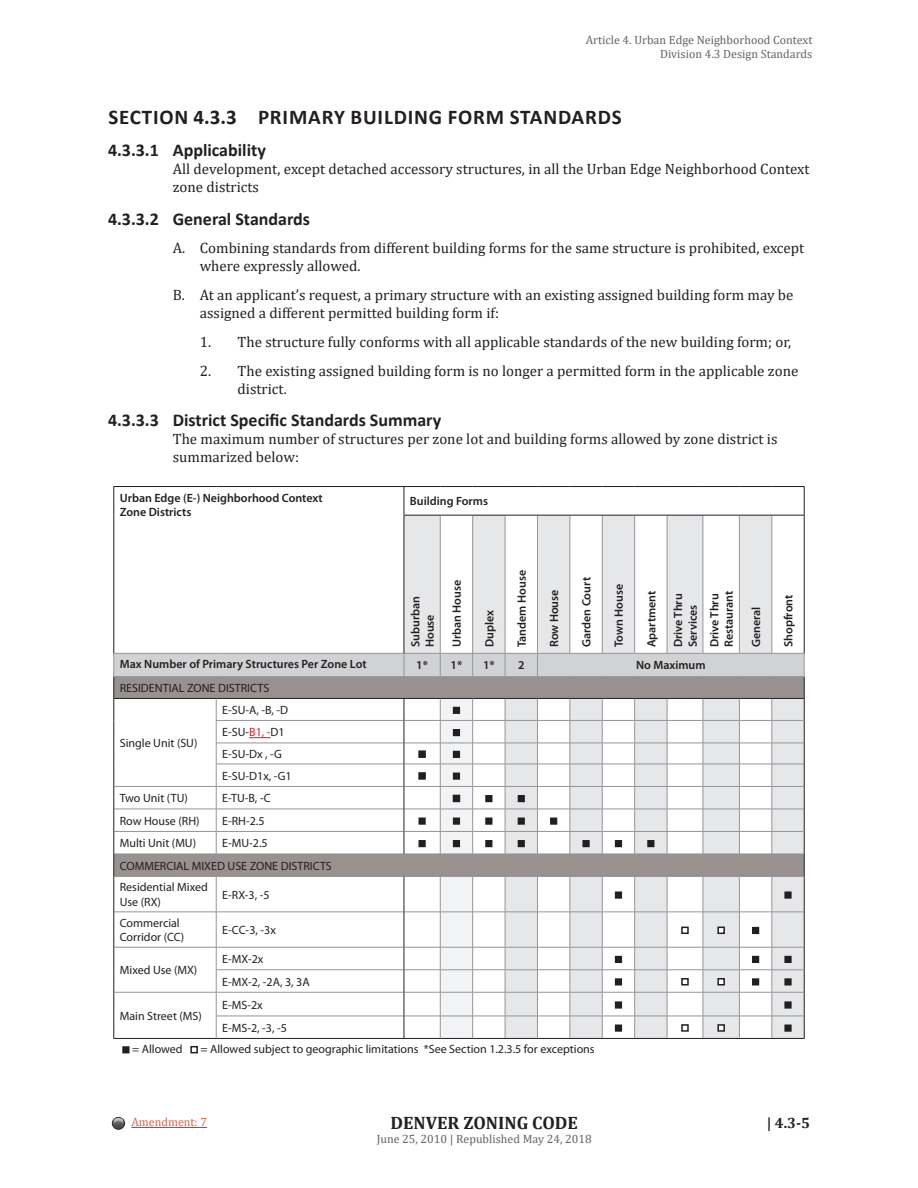
<style>
.page{position:relative;width:918px;height:1188px;background:#fff}
.page>*{position:absolute;margin:0;border:0;box-sizing:border-box;transform-origin:0 0}
.t1{font:700 21px "Calibri";letter-spacing:.04em;color:#231f20}
.t2{font:700 18px "Calibri";color:#231f20}
.t3{font:700 18px "Cambria";color:#231f20}
.body_1{font:15px/18px "Cambria";color:#231f20}
.t4{font:700 15px "Cambria";color:#231f20}
.Table_Body_Light{font:12px/14.4px "Myriad Pro";color:#231f20}
.Table_Header_Black_N{font:600 12px "Myriad Pro";color:#231f20}
.t5{font:12px/14.4px "Cambria";color:#636366;text-align:right}
.t6{font:12px "Cambria";color:#db634b}
.s1{color:#d1232a}
</style>
<div class="page">
<hr style="left:113px;top:486px;width:103px;height:1px;background:#231f20">
<hr style="left:216px;top:486px;width:188px;height:1px;background:#231f20">
<hr style="left:113px;top:1038px;width:103px;height:1px;background:#231f20">
<hr style="left:216px;top:1038px;width:188px;height:1px;background:#231f20">
<hr style="left:404px;top:1038px;width:36px;height:1px;background:#231f20">
<hr style="left:440px;top:1038px;width:33px;height:1px;background:#231f20">
<hr style="left:473px;top:1038px;width:32px;height:1px;background:#231f20">
<hr style="left:505px;top:1038px;width:32px;height:1px;background:#231f20">
<hr style="left:537px;top:1038px;width:33px;height:1px;background:#231f20">
<hr style="left:570px;top:1038px;width:32px;height:1px;background:#231f20">
<hr style="left:602px;top:1038px;width:33px;height:1px;background:#231f20">
<hr style="left:635px;top:1038px;width:32px;height:1px;background:#231f20">
<hr style="left:667px;top:1038px;width:36px;height:1px;background:#231f20">
<hr style="left:703px;top:1038px;width:36px;height:1px;background:#231f20">
<hr style="left:739px;top:1038px;width:33px;height:1px;background:#231f20">
<hr style="left:772px;top:1038px;width:33px;height:1px;background:#231f20">
<hr style="left:404px;top:486px;width:36px;height:1px;background:#231f20">
<hr style="left:440px;top:486px;width:33px;height:1px;background:#231f20">
<hr style="left:473px;top:486px;width:32px;height:1px;background:#231f20">
<hr style="left:505px;top:486px;width:32px;height:1px;background:#231f20">
<hr style="left:537px;top:486px;width:33px;height:1px;background:#231f20">
<hr style="left:570px;top:486px;width:32px;height:1px;background:#231f20">
<hr style="left:602px;top:486px;width:33px;height:1px;background:#231f20">
<hr style="left:635px;top:486px;width:32px;height:1px;background:#231f20">
<hr style="left:667px;top:486px;width:36px;height:1px;background:#231f20">
<hr style="left:703px;top:486px;width:36px;height:1px;background:#231f20">
<hr style="left:739px;top:486px;width:33px;height:1px;background:#231f20">
<hr style="left:772px;top:486px;width:33px;height:1px;background:#231f20">
<svg style="left:113px;top:487px;width:692px;height:551px"></svg>
<div style="left:784px;top:1025px;width:8px;height:7px;border:2px solid #231f20"></div>
<div style="left:122px;top:1046px;width:8px;height:7px;border:2px solid #231f20"></div>
<div style="left:190px;top:1046px;width:8px;height:7px;border:2px solid #231f20"></div>
<div style="left:110px;top:1116px;width:16px;height:15px;background:#fff;opacity:.31"></div>
<div style="left:112px;top:1117px;width:13px;height:13px;border:1px solid #231f20;border-radius:50%"></div>
<svg style="left:114px;top:1118px;width:9px;height:5px"></svg>
<hr style="left:131px;top:1127px;width:76px;height:1px;background:#d1232a">
<p class="t5" style="left:586px;top:32px;width:228px">Article 4. Urban Edge Neighborhood Context<br>Division 4.3 Design Standards</p>
<p class="t1" style="left:108px;top:102px;width:23px">Section</p>
<p class="t1" style="left:194px;top:102px;width:430px">4.3.3 PRIMARY BUILDING FORM STANDARDS</p>
<p class="t2" style="left:108px;top:137px;width:159px">4.3.3.1 Applicability</p>
<p class="body_1" style="left:173px;top:160px;width:638px">All development, except detached accessory structures, in all the Urban Edge Neighborhood Context zone districts</p>
<p class="t2" style="left:108px;top:206px;width:204px">4.3.3.2 General Standards</p>
<p class="body_1" style="left:200px;top:239px;width:606px;text-indent:-27px">A. Combining standards from different building forms for the same structure is prohibited, except where expressly allowed.</p>
<p class="body_1" style="left:200px;top:286px;width:595px;text-indent:-27px">B. At an applicant’s request, a primary structure with an existing assigned building form may be assigned a different permitted building form if:</p>
<p class="body_1" style="left:200px;top:333px;width:593px">1. The structure fully conforms with all applicable standards of the new building form; or,</p>
<p class="body_1" style="left:238px;top:362px;width:562px;text-indent:-38px">2. The existing assigned building form is no longer a permitted form in the applicable zone district.</p>
<p class="t2" style="left:108px;top:407px;width:335px">4.3.3.3 District Specific Standards Summary</p>
<p class="body_1" style="left:173px;top:430px;width:606px">The maximum number of structures per zone lot and building forms allowed by zone district is summarized below:</p>
<p class="Table_Header_Black_N" style="left:120px;top:491px;width:205px">Urban Edge (E-) Neighborhood Context</p>
<p class="Table_Header_Black_N" style="left:120px;top:505px;width:73px">Zone Districts</p>
<p class="Table_Header_Black_N" style="left:410px;top:495px;width:80px">Building Forms</p>
<p class="Table_Header_Black_N" style="left:409px;top:647px;width:53px;rotate:-90deg">Suburban</p>
<p class="Table_Header_Black_N" style="left:423px;top:647px;width:34px;rotate:-90deg">House</p>
<p class="Table_Header_Black_N" style="left:450px;top:647px;width:69px;rotate:-90deg">Urban House</p>
<p class="Table_Header_Black_N" style="left:483px;top:647px;width:39px;rotate:-90deg">Duplex</p>
<p class="Table_Header_Black_N" style="left:515px;top:647px;width:79px;rotate:-90deg">Tandem House</p>
<p class="Table_Header_Black_N" style="left:547px;top:647px;width:59px;rotate:-90deg">Row House</p>
<p class="Table_Header_Black_N" style="left:580px;top:647px;width:72px;rotate:-90deg">Garden Court</p>
<p class="Table_Header_Black_N" style="left:612px;top:647px;width:65px;rotate:-90deg">Town House</p>
<p class="Table_Header_Black_N" style="left:645px;top:647px;width:58px;rotate:-90deg">Apartment</p>
<p class="Table_Header_Black_N" style="left:672px;top:647px;width:55px;rotate:-90deg">Drive Thru</p>
<p class="Table_Header_Black_N" style="left:686px;top:647px;width:44px;rotate:-90deg">Services</p>
<p class="Table_Header_Black_N" style="left:708px;top:647px;width:55px;rotate:-90deg">Drive Thru</p>
<p class="Table_Header_Black_N" style="left:722px;top:647px;width:58px;rotate:-90deg">Restaurant</p>
<p class="Table_Header_Black_N" style="left:120px;top:658px;width:248px">Max Number of Primary Structures Per Zone Lot</p>
<p class="Table_Header_Black_N" style="left:416px;top:659px;width:13px">1*</p>
<p class="Table_Header_Black_N" style="left:451px;top:659px;width:13px">1*</p>
<p class="Table_Header_Black_N" style="left:483px;top:659px;width:13px">1*</p>
<p class="Table_Header_Black_N" style="left:518px;top:659px;width:8px">2</p>
<p class="Table_Header_Black_N" style="left:636px;top:659px;width:71px">No Maximum</p>
<p class="Table_Body_Light" style="left:120px;top:681px;width:151px">RESIDENTIAL ZONE DISTRICTS</p>
<p class="Table_Body_Light" style="left:120px;top:736px;width:79px">Single Unit (SU)</p>
<p class="Table_Body_Light" style="left:222px;top:703px;width:68px">E-SU-A, -B, -D</p>
<p class="Table_Body_Light" style="left:222px;top:725px;width:64px">E-SU-<span class="s1">B1, -</span>D1</p>
<p class="Table_Body_Light" style="left:222px;top:747px;width:61px">E-SU-Dx , -G</p>
<p class="Table_Body_Light" style="left:222px;top:769px;width:71px">E-SU-D1x, -G1</p>
<p class="Table_Body_Light" style="left:120px;top:791px;width:70px">Two Unit (TU)</p>
<p class="Table_Body_Light" style="left:222px;top:791px;width:50px">E-TU-B, -C</p>
<p class="Table_Body_Light" style="left:120px;top:814px;width:81px">Row House (RH)</p>
<p class="Table_Body_Light" style="left:222px;top:814px;width:44px">E-RH-2.5</p>
<p class="Table_Body_Light" style="left:120px;top:836px;width:78px">Multi Unit (MU)</p>
<p class="Table_Body_Light" style="left:222px;top:836px;width:47px">E-MU-2.5</p>
<p class="Table_Body_Light" style="left:120px;top:859px;width:214px">COMMERCIAL MIXED USE ZONE DISTRICTS</p>
<p class="Table_Body_Light" style="left:120px;top:880px;width:90px">Residential Mixed<br>Use (RX)</p>
<p class="Table_Body_Light" style="left:222px;top:888px;width:49px">E-RX-3, -5</p>
<p class="Table_Body_Light" style="left:120px;top:916px;width:62px">Commercial</p>
<p class="Table_Body_Light" style="left:120px;top:930px;width:66px">Corridor (CC)</p>
<p class="Table_Body_Light" style="left:222px;top:923px;width:55px">E-CC-3, -3x</p>
<p class="Table_Body_Light" style="left:120px;top:963px;width:79px">Mixed Use (MX)</p>
<p class="Table_Body_Light" style="left:120px;top:1009px;width:84px">Main Street (MS)</p>
<p class="Table_Body_Light" style="left:222px;top:952px;width:43px">E-MX-2x</p>
<p class="Table_Body_Light" style="left:222px;top:975px;width:89px">E-MX-2, -2A, 3, 3A</p>
<p class="Table_Body_Light" style="left:222px;top:998px;width:42px">E-MS-2x</p>
<p class="Table_Body_Light" style="left:222px;top:1021px;width:66px">E-MS-2, -3, -5</p>
<p class="Table_Body_Light" style="left:132px;top:1042px;width:52px">= Allowed</p>
<p class="Table_Body_Light" style="left:200px;top:1042px;width:396px">= Allowed subject to geographic limitations *See Section 1.2.3.5 for exceptions</p>
<p class="Table_Header_Black_N" style="left:749px;top:647px;width:42px;rotate:-90deg">General</p>
<p class="Table_Header_Black_N" style="left:782px;top:647px;width:54px;rotate:-90deg">Shopfront</p>
<p class="t6" style="left:131px;top:1115px;width:77px">Amendment: 7</p>
<p class="t3" style="left:391px;top:1110px;width:189px">DENVER ZONING CODE</p>
<p class="t5" style="left:377px;top:1132px;width:217px">June 25, 2010 | Republished May 24, 2018</p>
<p class="t4" style="left:767px;top:1113px;width:45px">| 4.3-5</p>
</div>
